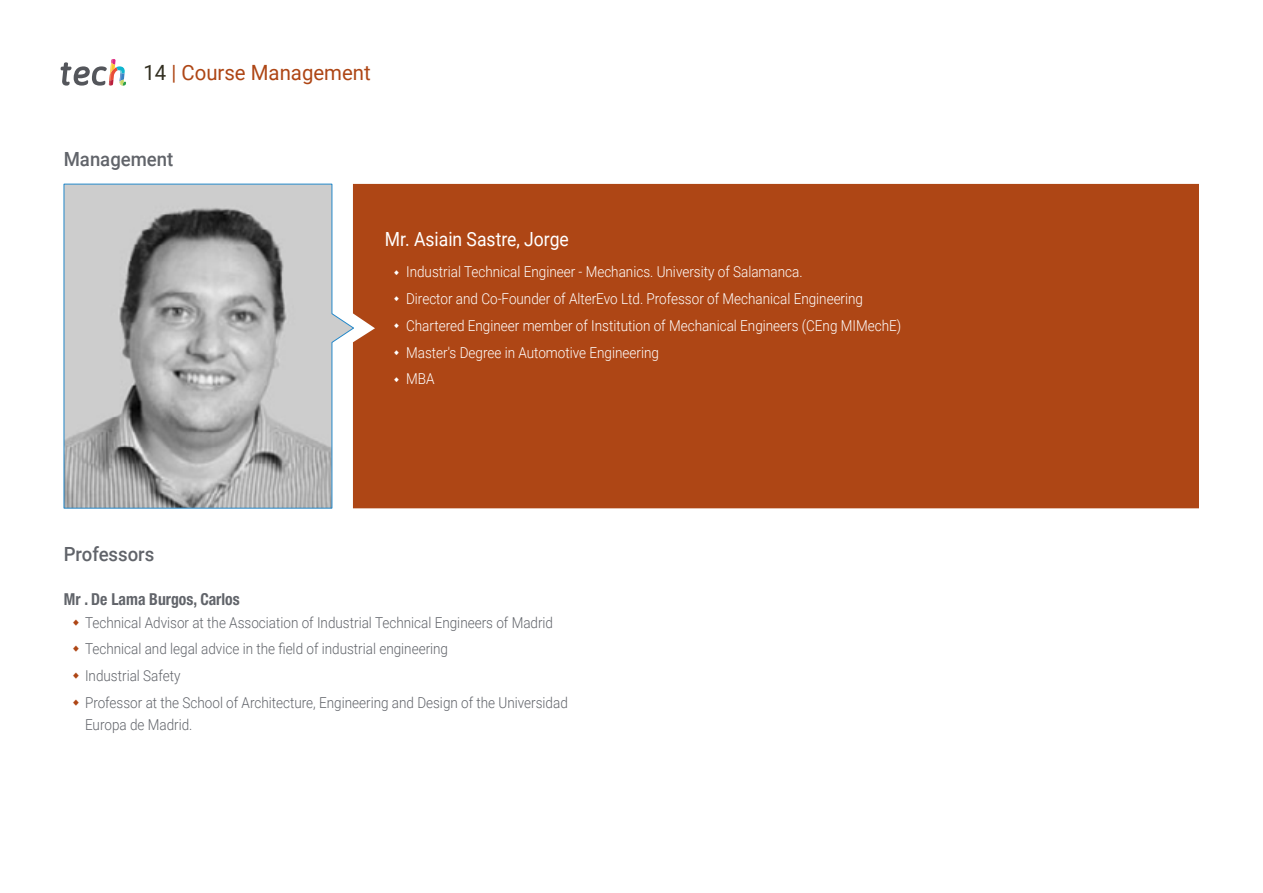
<style>
.page{position:relative;width:1263px;height:893px;background:#fff}
.page>*{position:absolute;margin:0;border:0;box-sizing:border-box;transform-origin:0 0}
.t1{font:21px "Roboto";color:#ae4615}
.t2{font:19.5px "Roboto";color:#fff;scale:.9 1}
.t3{font:500 19.5px "Roboto";color:#61646a;scale:.95 1}
.t4{font:700 condensed 16.5px "Helvetica Neue LT Std";color:#61646a;scale:.95 1}
.t5{font:300 15px/26.7px "Roboto";color:#fff;scale:.9 1}
.t6{font:300 15px/26.7px "Roboto";color:#61646a;scale:.9 1}
.s1{color:#312e20}
</style>
<div class="page">
<svg style="left:61px;top:59px;width:65px;height:27px"></svg>
<div style="left:354px;top:184px;width:845px;height:324px;background:#ae4615"></div>
<svg style="left:64px;top:184px;width:290px;height:324px"></svg>
<svg style="left:394px;top:270px;width:5px;height:5px"></svg>
<svg style="left:394px;top:296px;width:5px;height:5px"></svg>
<svg style="left:394px;top:323px;width:5px;height:5px"></svg>
<svg style="left:394px;top:350px;width:5px;height:5px"></svg>
<svg style="left:394px;top:377px;width:5px;height:5px"></svg>
<h1 class="t1" style="left:144px;top:57px;width:229px"><span class="s1">14</span> | Course Management</h1>
<h2 class="t3" style="left:64px;top:145px;width:117px">Management</h2>
<h2 class="t2" style="left:385px;top:225px;width:206px">Mr. Asiain Sastre, Jorge</h2>
<p class="t5" style="left:406px;top:258px;width:552px">Industrial Technical Engineer - Mechanics. University of Salamanca.<br>Director and Co-Founder of AlterEvo Ltd. Professor of Mechanical Engineering Chartered Engineer member of Institution of Mechanical Engineers (CEng MIMechE)<br>Master's Degree in Automotive Engineering<br>MBA</p>
<h2 class="t3" style="left:64px;top:540px;width:97px">Professors</h2>
<p class="t4" style="left:64px;top:589px;width:187px">Mr . De Lama Burgos, Carlos</p>
<p class="t6" style="left:85px;top:608px;width:538px">Technical Advisor at the Association of Industrial Technical Engineers of Madrid Technical and legal advice in the field of industrial engineering<br>Industrial Safety<br>Professor at the School of Architecture, Engineering and Design of the Universidad</p>
<p class="t6" style="left:85px;top:711px;width:121px">Europa de Madrid.</p>
</div>
